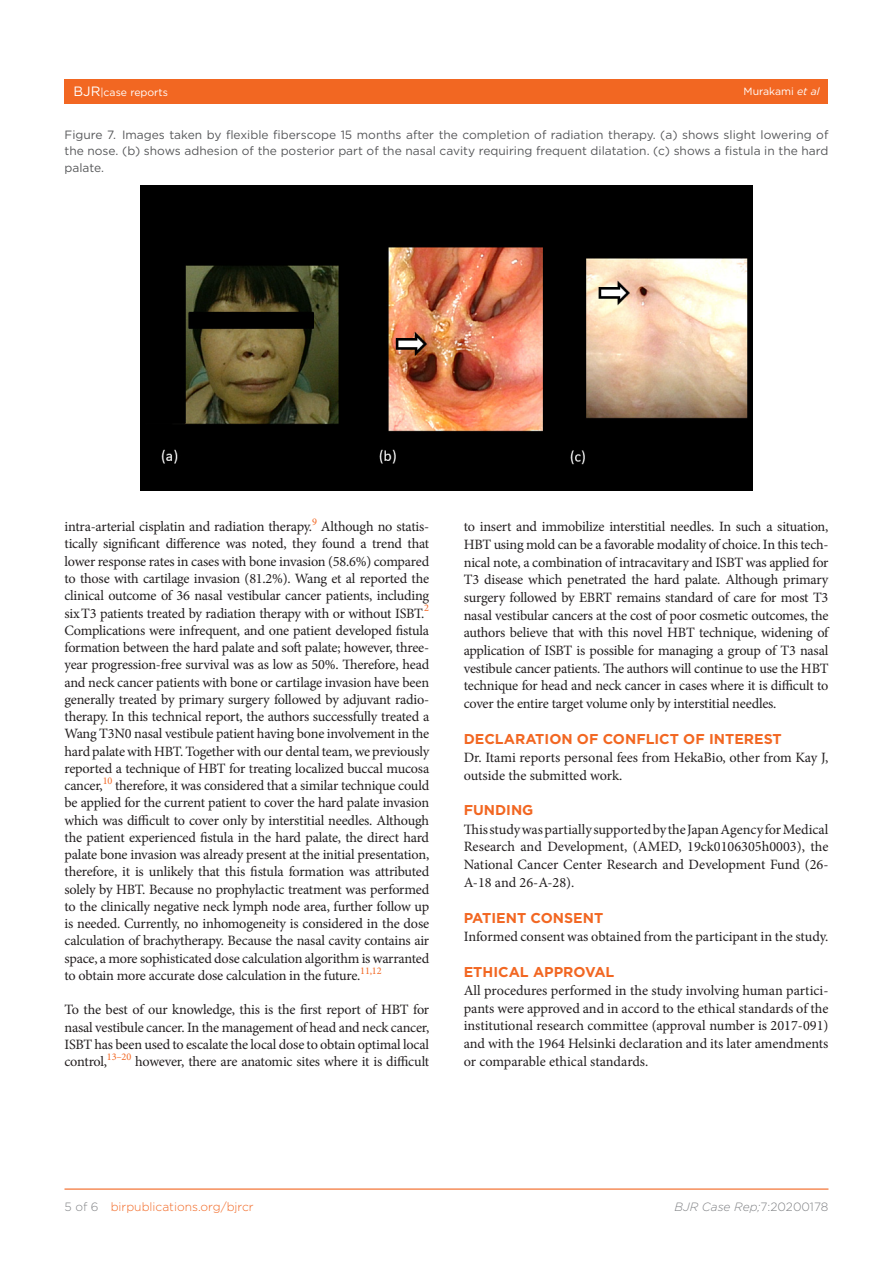
<style>
.page{position:relative;width:893px;height:1263px;background:#fff}
.page>*{position:absolute;margin:0;border:0;box-sizing:border-box;transform-origin:0 0}
.t1{font:14.25px/17.2px "Minion Pro";letter-spacing:-.01em;color:#231f20;text-align:justify}
.t2{font:700 14.25px "Gotham";color:#f26722}
.t3{font:12px/16.5px "Gotham";color:#57585a;text-align:justify}
.t4{font:300 12px "Gotham";color:#f26722}
.t5{font:italic 300 12px "Gotham";color:#808285}
.t6{font:10.5px "Gotham";color:#fff}
.s1{font-size:13.5px}
.s2{font-style:italic}
.s3{color:#808285}
.s4{font-style:normal}
</style>
<div class="page">
<div style="left:64px;top:79px;width:764px;height:24px;background:#f26722"></div>
<hr style="left:64px;top:1188px;width:764px;height:2px;background:#f26722">
<img style="left:141px;top:186px;width:611px;height:305px">
<p class="t6" style="left:74px;top:85px;width:96px"><span class="s1">BJR</span>|case reports</p>
<p class="t6" style="left:744px;top:85px;width:77px">Murakami <span class="s2">et al</span></p>
<p class="t3" style="left:64px;top:126px;width:765px">Figure 7. Images taken by flexible fiberscope 15 months after the completion of radiation therapy. (a) shows slight lowering of the nose. (b) shows adhesion of the posterior part of the nasal cavity requiring frequent dilatation. (c) shows a fistula in the hard palate.</p>
<p class="t1" style="left:64px;top:518px;width:366px">intra-arterial cisplatin and radiation therapy.<sup>9</sup> Although no statis&shy;tically significant difference was noted, they found a trend that lower response rates in cases with bone invasion (58.6%) compared to those with cartilage invasion (81.2%). Wang et al reported the clinical outcome of 36 nasal vestibular cancer patients, including sixT3 patients treated by radiation therapy with or without ISBT.<sup>2<br></sup>Complications were infrequent, and one patient developed fistula formation between the hard palate and soft palate; however, three&shy;year progression-free survival was as low as 50%. Therefore, head and neck cancer patients with bone or cartilage invasion have been generally treated by primary surgery followed by adjuvant radio&shy;therapy. In this technical report, the authors successfully treated a Wang T3N0 nasal vestibule patient having bone involvement in the hard palate with HBT. Together with our dental team, we previously reported a technique of HBT for treating localized buccal mucosa cancer,<sup>10</sup> therefore, it was considered that a similar technique could be applied for the current patient to cover the hard palate invasion which was difficult to cover only by interstitial needles. Although the patient experienced fistula in the hard palate, the direct hard palate bone invasion was already present at the initial presentation, therefore, it is unlikely that this fistula formation was attributed solely by HBT. Because no prophylactic treatment was performed to the clinically negative neck lymph node area, further follow up is needed. Currently, no inhomogeneity is considered in the dose calculation of brachytherapy. Because the nasal cavity contains air space, a more sophisticated dose calculation algorithm is warranted to obtain more accurate dose calculation in the future.<sup>11,12</sup></p>
<p class="t1" style="left:64px;top:1001px;width:366px">To the best of our knowledge, this is the first report of HBT for nasal vestibule cancer. In the management of head and neck cancer, ISBT has been used to escalate the local dose to obtain optimal local control,<sup>13–20</sup> however, there are anatomic sites where it is difficult</p>
<p class="t1" style="left:464px;top:518px;width:366px;line-height:17.7px">to insert and immobilize interstitial needles. In such a situation, HBT using mold can be a favorable modality of choice. In this tech&shy;nical note, a combination of intracavitary and ISBT was applied for T3 disease which penetrated the hard palate. Although primary surgery followed by EBRT remains standard of care for most T3 nasal vestibular cancers at the cost of poor cosmetic outcomes, the authors believe that with this novel HBT technique, widening of application of ISBT is possible for managing a group of T3 nasal vestibule cancer patients. The authors will continue to use the HBT technique for head and neck cancer in cases where it is difficult to cover the entire target volume only by interstitial needles.</p>
<p class="t2" style="left:464px;top:729px;width:320px">DECLARATION OF CONFLICT OF INTEREST</p>
<p class="t1" style="left:464px;top:749px;width:366px;line-height:17.7px">Dr. Itami reports personal fees from HekaBio, other from Kay J, outside the submitted work.</p>
<p class="t2" style="left:464px;top:801px;width:71px">FUNDING</p>
<p class="t1" style="left:464px;top:820px;width:366px;line-height:17.7px">This study was partially supported by the Japan Agency for Medical Research and Development, (AMED, 19ck0106305h0003), the National Cancer Center Research and Development Fund (26- A-18 and 26-A-28).</p>
<p class="t2" style="left:464px;top:908px;width:141px">PATIENT CONSENT</p>
<p class="t1" style="left:464px;top:928px;width:366px">Informed consent was obtained from the participant in the study.</p>
<p class="t2" style="left:464px;top:962px;width:152px">ETHICAL APPROVAL</p>
<p class="t1" style="left:464px;top:982px;width:366px;line-height:17.7px">All procedures performed in the study involving human partici&shy;pants were approved and in accord to the ethical standards of the institutional research committee (approval number is 2017-091) and with the 1964 Helsinki declaration and its later amendments or comparable ethical standards.</p>
<p class="t4" style="left:64px;top:1199px;width:191px"><span class="s3">5 of 6</span> birpublications.org/bjrcr</p>
<p class="t5" style="left:675px;top:1199px;width:155px">BJR Case Rep;<span class="s4">7:20200178</span></p>
</div>
